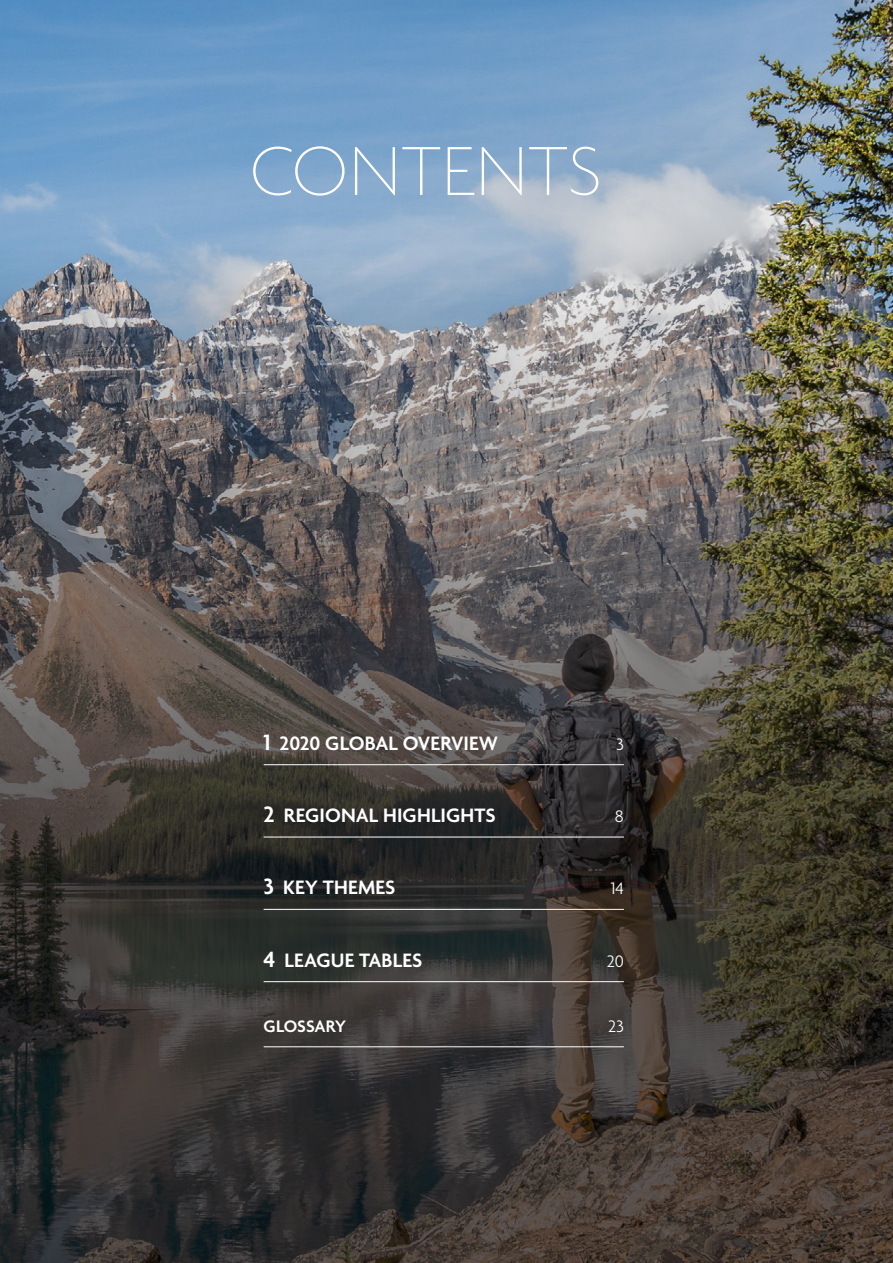
<style>
.page{position:relative;width:893px;height:1263px;background:#fff}
.page>*{position:absolute;margin:0;border:0;box-sizing:border-box;transform-origin:0 0}
.t1{font:100 75px "Agenda";letter-spacing:.015em;color:#fff}
.t2{font:600 21px "Agenda";letter-spacing:.005em;color:#fff}
.t3{font:300 18px "Agenda";color:#fff}
.t4{font:600 18px "Agenda";letter-spacing:-.005em;color:#fff}
.s1{font-size:24px}
</style>
<div class="page">
<img style="left:0;top:0;width:893px;height:1263px">
<hr style="left:264px;top:764px;width:360px;height:1px;background:#fff">
<hr style="left:264px;top:837px;width:360px;height:1px;background:#fff">
<hr style="left:264px;top:909px;width:360px;height:1px;background:#fff">
<hr style="left:264px;top:981px;width:360px;height:1px;background:#fff">
<hr style="left:264px;top:1046px;width:360px;height:1px;background:#fff">
<p class="t1" style="left:250px;top:131px;width:353px">CONTENTS</p>
<p class="t2" style="left:264px;top:732px;width:236px"><span class="s1">1</span> 2020 GLOBAL OVERVIEW</p>
<p class="t3" style="left:616px;top:734px;width:9px">3</p>
<p class="t2" style="left:264px;top:804px;width:234px"><span class="s1">2</span> REGIONAL HIGHLIGHTS</p>
<p class="t3" style="left:615px;top:806px;width:10px">8</p>
<p class="t2" style="left:264px;top:876px;width:133px"><span class="s1">3</span> KEY THEMES</p>
<p class="t3" style="left:611px;top:879px;width:15px">14</p>
<p class="t2" style="left:264px;top:949px;width:160px"><span class="s1">4</span> LEAGUE TABLES</p>
<p class="t3" style="left:607px;top:951px;width:18px">20</p>
<p class="t4" style="left:264px;top:1016px;width:84px">GLOSSARY</p>
<p class="t3" style="left:608px;top:1016px;width:17px">23</p>
</div>
